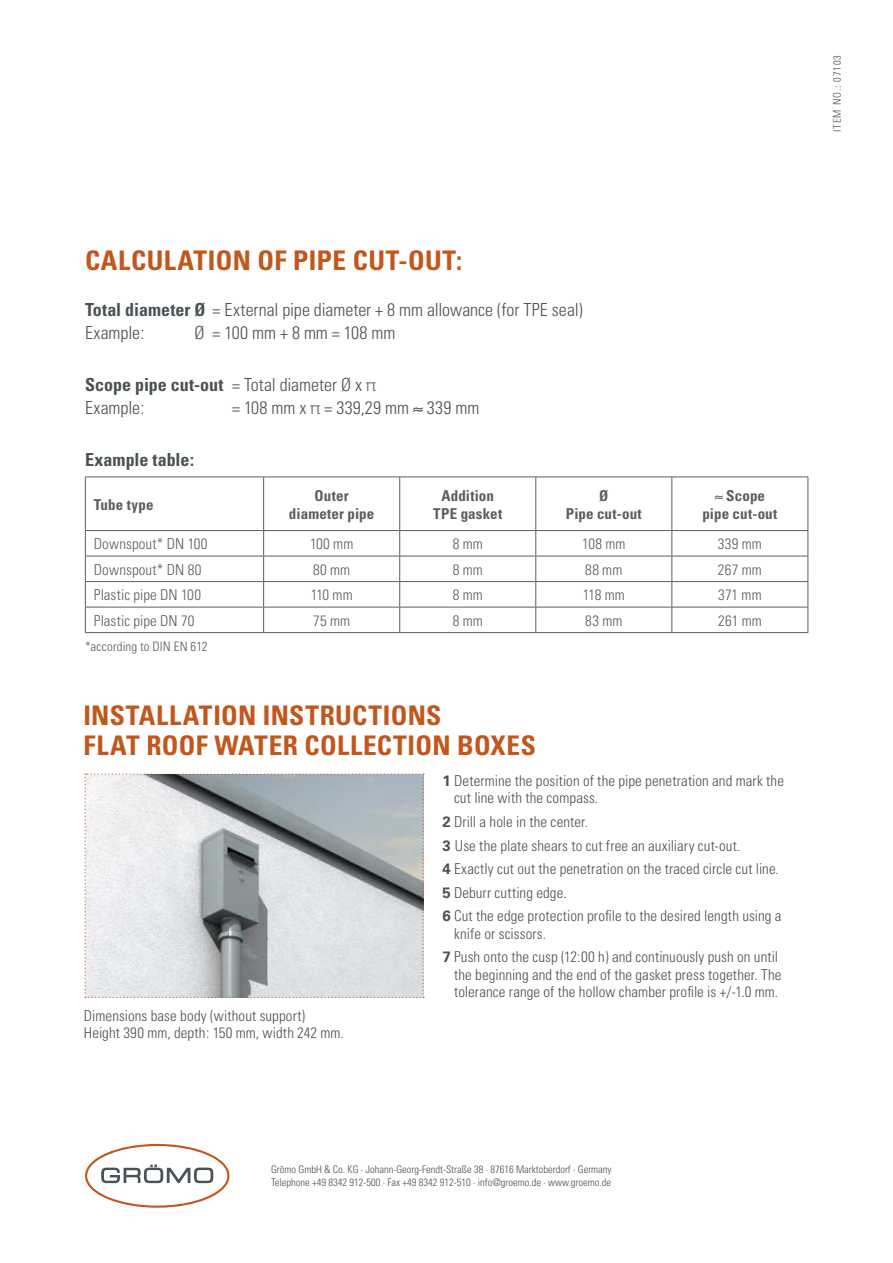
<style>
.page{position:relative;width:893px;height:1263px;background:#fff}
.page>*{position:absolute;margin:0;border:0;box-sizing:border-box;transform-origin:0 0}
.t1{font:700 condensed 27px "Univers";letter-spacing:.015em;color:#c2561b}
.t2{font:300 condensed 18px "Univers";letter-spacing:-.005em;color:#4b5255}
.t3{font:700 condensed 18px "Univers";color:#4b5255}
.t4{font:300 condensed 15px/17.2px "Univers";letter-spacing:.005em;color:#4b5255}
.t5{font:300 condensed 15px "Univers";letter-spacing:.005em;color:#5d5d61}
.t6{font:700 condensed 15px/18px "Univers";letter-spacing:.01em;color:#5d5d61;text-align:center}
.t7{font:300 condensed 13.05px "Univers";letter-spacing:.01em;color:#5d5d61}
.t8{font:300 condensed 10.5px "Univers";color:#4b5255}
.t9{font:300 condensed 10.5px "Univers";letter-spacing:.08em;color:#4b5255}
.s1{font-weight:700}
.s2{font-weight:300}
.s3{font-family:"Helvetica Neue LT Pro";font-weight:300}
.s4{font-family:"Helvetica Neue LT Pro"}
.s5{font-weight:700;font-stretch:normal}
</style>
<div class="page">
<svg style="left:85px;top:1144px;width:144px;height:64px"></svg>
<svg style="left:84px;top:773px;width:340px;height:225px;background:#c4c9cb"></svg>
<hr style="left:85px;top:477px;width:179px;height:1px;background:#5d5d61">
<hr style="left:85px;top:477px;width:1px;height:53px;background:#5d5d61">
<hr style="left:264px;top:477px;width:136px;height:1px;background:#5d5d61">
<hr style="left:263px;top:477px;width:1px;height:53px;background:#5d5d61">
<hr style="left:400px;top:477px;width:136px;height:1px;background:#5d5d61">
<hr style="left:399px;top:477px;width:1px;height:53px;background:#5d5d61">
<hr style="left:536px;top:477px;width:136px;height:1px;background:#5d5d61">
<hr style="left:535px;top:477px;width:1px;height:53px;background:#5d5d61">
<hr style="left:672px;top:477px;width:136px;height:1px;background:#5d5d61">
<hr style="left:672px;top:477px;width:1px;height:53px;background:#5d5d61">
<hr style="left:808px;top:477px;width:1px;height:53px;background:#5d5d61">
<hr style="left:85px;top:530px;width:179px;height:1px;background:#5d5d61">
<hr style="left:264px;top:530px;width:136px;height:1px;background:#5d5d61">
<hr style="left:400px;top:530px;width:136px;height:1px;background:#5d5d61">
<hr style="left:536px;top:530px;width:136px;height:1px;background:#5d5d61">
<hr style="left:672px;top:530px;width:136px;height:1px;background:#5d5d61">
<hr style="left:85px;top:556px;width:179px;height:1px;background:#5d5d61">
<hr style="left:264px;top:556px;width:136px;height:1px;background:#5d5d61">
<hr style="left:400px;top:556px;width:136px;height:1px;background:#5d5d61">
<hr style="left:536px;top:556px;width:136px;height:1px;background:#5d5d61">
<hr style="left:672px;top:556px;width:136px;height:1px;background:#5d5d61">
<hr style="left:85px;top:581px;width:179px;height:1px;background:#5d5d61">
<hr style="left:264px;top:581px;width:136px;height:1px;background:#5d5d61">
<hr style="left:400px;top:581px;width:136px;height:1px;background:#5d5d61">
<hr style="left:536px;top:581px;width:136px;height:1px;background:#5d5d61">
<hr style="left:672px;top:581px;width:136px;height:1px;background:#5d5d61">
<hr style="left:85px;top:607px;width:179px;height:1px;background:#5d5d61">
<svg style="left:85px;top:531px;width:1px;height:101px"></svg>
<hr style="left:264px;top:607px;width:136px;height:1px;background:#5d5d61">
<svg style="left:263px;top:531px;width:1px;height:101px"></svg>
<hr style="left:400px;top:607px;width:136px;height:1px;background:#5d5d61">
<svg style="left:399px;top:531px;width:1px;height:101px"></svg>
<hr style="left:536px;top:607px;width:136px;height:1px;background:#5d5d61">
<svg style="left:535px;top:531px;width:1px;height:101px"></svg>
<hr style="left:672px;top:607px;width:136px;height:1px;background:#5d5d61">
<svg style="left:672px;top:531px;width:1px;height:101px"></svg>
<svg style="left:808px;top:531px;width:1px;height:101px"></svg>
<hr style="left:85px;top:632px;width:179px;height:1px;background:#5d5d61">
<hr style="left:264px;top:632px;width:136px;height:1px;background:#5d5d61">
<hr style="left:400px;top:632px;width:136px;height:1px;background:#5d5d61">
<hr style="left:536px;top:632px;width:136px;height:1px;background:#5d5d61">
<hr style="left:672px;top:632px;width:136px;height:1px;background:#5d5d61">
<p class="t1" style="left:85px;top:244px;width:379px">CALCULATION OF PIPE CUT-OUT:</p>
<p class="t2" style="left:85px;top:299px;width:499px"><span class="s1">Total diameter Ø</span> = External pipe diameter + 8 mm allowance (for TPE seal)</p>
<p class="t2" style="left:85px;top:322px;width:61px">Example:</p>
<p class="t2" style="left:195px;top:322px;width:202px">Ø = 100 mm + 8 mm = 108 mm</p>
<p class="t3" style="left:85px;top:374px;width:293px">Scope pipe cut-out <span class="s2">= Total diameter Ø x</span> <span class="s3">π</span></p>
<p class="t2" style="left:85px;top:397px;width:61px">Example:</p>
<p class="t2" style="left:232px;top:397px;width:249px">= 108 mm x <span class="s4">π</span> = 339,29 mm ≈ 339 mm</p>
<p class="t3" style="left:85px;top:449px;width:111px">Example table:</p>
<p class="t6" style="left:94px;top:495px;width:61px">Tube type</p>
<p class="t6" style="left:289px;top:486px;width:87px">Outer diameter pipe</p>
<p class="t6" style="left:433px;top:486px;width:70px">Addition<br>TPE gasket</p>
<p class="t6" style="left:566px;top:486px;width:77px">Ø<br>Pipe cut-out</p>
<p class="t6" style="left:702px;top:486px;width:76px">≈ Scope pipe cut-out</p>
<p class="t5" style="left:94px;top:535px;width:115px">Downspout* DN 100</p>
<p class="t5" style="left:310px;top:535px;width:45px">100 mm</p>
<p class="t5" style="left:453px;top:535px;width:32px">8 mm</p>
<p class="t5" style="left:582px;top:535px;width:45px">108 mm</p>
<p class="t5" style="left:718px;top:535px;width:46px">339 mm</p>
<p class="t5" style="left:94px;top:560px;width:109px">Downspout* DN 80</p>
<p class="t5" style="left:313px;top:560px;width:39px">80 mm</p>
<p class="t5" style="left:453px;top:560px;width:32px">8 mm</p>
<p class="t5" style="left:585px;top:560px;width:39px">88 mm</p>
<p class="t5" style="left:718px;top:560px;width:46px">267 mm</p>
<p class="t5" style="left:94px;top:586px;width:109px">Plastic pipe DN 100</p>
<p class="t5" style="left:311px;top:586px;width:44px">110 mm</p>
<p class="t5" style="left:453px;top:586px;width:32px">8 mm</p>
<p class="t5" style="left:583px;top:586px;width:43px">118 mm</p>
<p class="t5" style="left:718px;top:586px;width:45px">371 mm</p>
<p class="t5" style="left:94px;top:611px;width:102px">Plastic pipe DN 70</p>
<p class="t5" style="left:313px;top:611px;width:38px">75 mm</p>
<p class="t5" style="left:453px;top:611px;width:32px">8 mm</p>
<p class="t5" style="left:585px;top:611px;width:39px">83 mm</p>
<p class="t5" style="left:718px;top:611px;width:45px">261 mm</p>
<p class="t7" style="left:85px;top:639px;width:124px">*according to DIN EN 612</p>
<p class="t1" style="left:83px;top:699px;width:359px">INSTALLATION INSTRUCTIONS</p>
<p class="t1" style="left:83px;top:729px;width:454px">FLAT ROOF WATER COLLECTION BOXES</p>
<p class="t4" style="left:84px;top:1007px;width:223px">Dimensions base body (without support)</p>
<p class="t4" style="left:84px;top:1024px;width:261px">Height 390 mm, depth: 150 mm, width 242 mm.</p>
<p class="t4" style="left:454px;top:772px;width:331px;text-indent:-12px"><span class="s5">1</span> Determine the position of the pipe penetration and mark the cut line with the compass.</p>
<p class="t4" style="left:442px;top:813px;width:147px"><span class="s5">2</span> Drill a hole in the center.</p>
<p class="t4" style="left:442px;top:837px;width:300px"><span class="s5">3</span> Use the plate shears to cut free an auxiliary cut-out.</p>
<p class="t4" style="left:442px;top:860px;width:338px"><span class="s5">4</span> Exactly cut out the penetration on the traced circle cut line.</p>
<p class="t4" style="left:442px;top:884px;width:126px"><span class="s5">5</span> Deburr cutting edge.</p>
<p class="t4" style="left:454px;top:907px;width:329px;text-indent:-12px"><span class="s5">6</span> Cut the edge protection profile to the desired length using a knife or scissors.</p>
<p class="t4" style="left:454px;top:948px;width:329px;text-indent:-12px"><span class="s5">7</span> Push onto the cusp (12:00 h) and continuously push on until the beginning and the end of the gasket press together. The tolerance range of the hollow chamber profile is +/-1.0 mm.</p>
<p class="t8" style="left:271px;top:1163px;width:342px">Grömo GmbH &amp; Co. KG · Johann-Georg-Fendt-Straße 38 · 87616 Marktoberdorf · Germany</p>
<p class="t8" style="left:271px;top:1176px;width:341px">Telephone +49 8342 912-500 · Fax +49 8342 912-510 · info@groemo.de · www.groemo.de</p>
<p class="t9" style="left:831px;top:132px;width:78px;rotate:-90deg">ITEM NO.: 07103</p>
</div>
